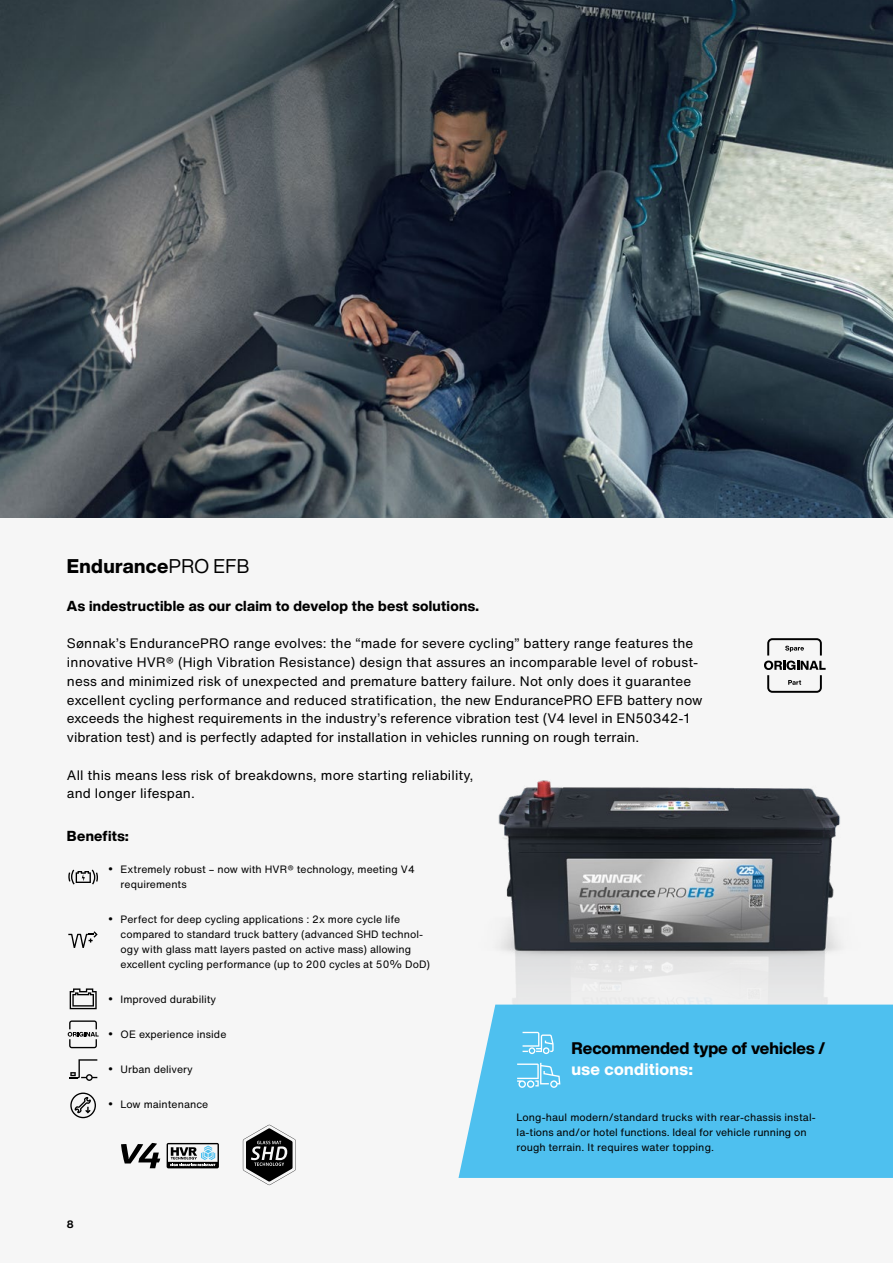
<style>
.page{position:relative;width:893px;height:1263px;background:#f6f6f6}
.page>*{position:absolute;margin:0;border:0;box-sizing:border-box;transform-origin:0 0}
.t1{font:800 19.5px "Helvetica Now Display";letter-spacing:.02em;color:#000}
.t2{font:800 16.5px "Helvetica Now Display";color:#000}
.t3{font:800 16.5px "Helvetica Now Display";letter-spacing:.02em;color:#fff}
.t4{font:800 14.25px "Helvetica Now Display";letter-spacing:.02em;color:#000}
.t5{font:13.5px/18.8px "Helvetica Now Text";letter-spacing:.01em;color:#000}
.t6{font:10.5px/15px "Helvetica Now Text";letter-spacing:.005em;color:#000}
.t7{font:700 10.5px "Helvetica Now Text";color:#000}
.s1{font-weight:400}
.s2{font-size:15px}
</style>
<div class="page">
<img style="left:498px;top:780px;width:342px;height:224px">
<svg style="left:764px;top:638px;width:62px;height:55px"></svg>
<img style="left:0;top:0;width:893px;height:518px">
<svg style="left:167px;top:1143px;width:52px;height:25px"></svg>
<svg style="left:121px;top:1143px;width:39px;height:25px"></svg>
<svg style="left:243px;top:1125px;width:53px;height:60px"></svg>
<svg style="left:70px;top:988px;width:27px;height:21px"></svg>
<svg style="left:68px;top:931px;width:30px;height:17px"></svg>
<svg style="left:68px;top:1020px;width:31px;height:28px"></svg>
<svg style="left:70px;top:1092px;width:26px;height:26px"></svg>
<svg style="left:68px;top:869px;width:30px;height:15px"></svg>
<svg style="left:69px;top:1059px;width:28px;height:22px"></svg>
<div style="left:458px;top:1004px;width:435px;height:174px;background:#4ec0ef"></div>
<svg style="left:523px;top:1032px;width:31px;height:22px"></svg>
<svg style="left:517px;top:1063px;width:43px;height:25px"></svg>
<h1 class="t1" style="left:67px;top:553px;width:184px">Endurance<span class="s1">PRO EFB</span></h1>
<p class="t4" style="left:67px;top:596px;width:413px">As indestructible as our claim to develop the best solutions.</p>
<p class="t5" style="left:67px;top:634px;width:637px">Sønnak’s EndurancePRO range evolves: the “made for severe cycling” battery range features the innovative HVR® (High Vibration Resistance) design that assures an incomparable level of robust&shy;ness and minimized risk of unexpected and premature battery failure. Not only does it guarantee excellent cycling performance and reduced stratification, the new EndurancePRO EFB battery now exceeds the highest requirements in the industry’s reference vibration test (V4 level in EN50342-1 vibration test) and is perfectly adapted for installation in vehicles running on rough terrain.</p>
<p class="t5" style="left:67px;top:765px;width:408px">All this means less risk of breakdowns, more starting reliability, and longer lifespan.</p>
<p class="t4" style="left:67px;top:826px;width:63px">Benefits:</p>
<p class="t6" style="left:121px;top:862px;width:296px;text-indent:-13px"><span class="s2">•</span> Extremely robust – now with HVR® technology, meeting V4 requirements</p>
<p class="t6" style="left:121px;top:912px;width:311px;text-indent:-13px"><span class="s2">•</span> Perfect for deep cycling applications : 2x more cycle life compared to standard truck battery (advanced SHD technol&shy;ogy with glass matt layers pasted on active mass) allowing excellent cycling performance (up to 200 cycles at 50% DoD)</p>
<p class="t6" style="left:108px;top:992px;width:110px"><span class="s2">•</span> Improved durability</p>
<p class="t6" style="left:108px;top:1027px;width:120px"><span class="s2">•</span> OE experience inside</p>
<p class="t6" style="left:108px;top:1062px;width:86px"><span class="s2">•</span> Urban delivery</p>
<p class="t6" style="left:108px;top:1096px;width:102px"><span class="s2">•</span> Low maintenance</p>
<p class="t6" style="left:517px;top:1109px;width:301px">Long-haul modern/standard trucks with rear-chassis instal&shy;la-tions and/or hotel functions. Ideal for vehicle running on rough terrain. It requires water topping.</p>
<p class="t2" style="left:571px;top:1037px;width:255px">Recommended type of vehicles /</p>
<p class="t3" style="left:571px;top:1058px;width:123px">use conditions:</p>
<p class="t7" style="left:67px;top:1216px;width:8px">8</p>
</div>
